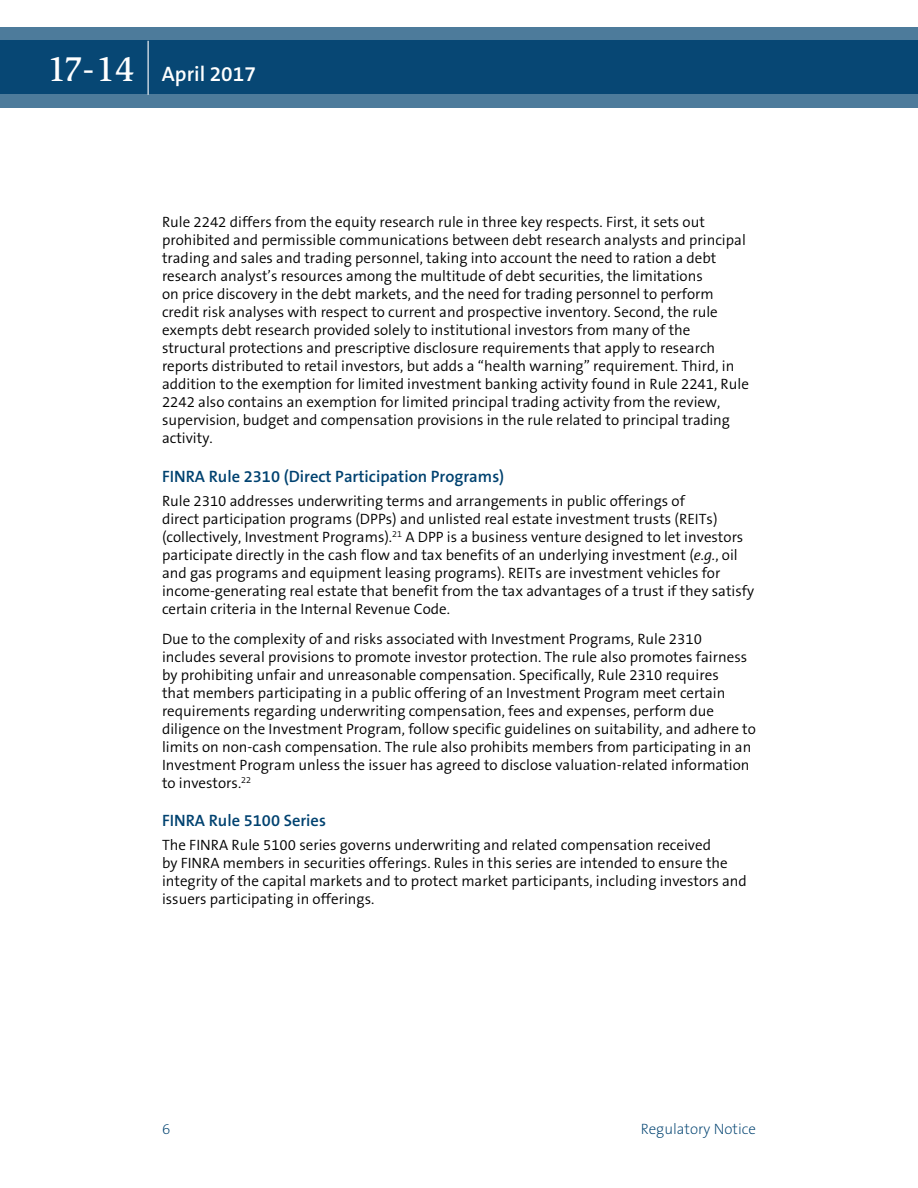
<style>
.page{position:relative;width:918px;height:1188px;background:#fff}
.page>*{position:absolute;margin:0;border:0;box-sizing:border-box;transform-origin:0 0}
.t1{font:600 21px "The Sans B6";color:#fff}
.head_sub{font:600 16.5px "The Sans B6";color:#004270}
.text{font:300 15px/18px "The Sans B4";color:#000}
.t2{font:200 15px "The Sans B2";color:#004270}
.s1{font-family:"Slimbach LT";font-weight:500;font-size:36px}
.s2{font-style:italic}
</style>
<div class="page">
<svg style="left:0;top:27px;width:918px;height:81px;background:#1e5881"></svg>
<hr style="left:148px;top:41px;width:1px;height:54px;background:#fff">
<h1 class="t1" style="left:47px;top:63px;width:210px"><span class="s1">17-14</span> April 2017</h1>
<p class="text" style="left:162px;top:213px;width:588px">Rule 2242 differs from the equity research rule in three key respects. First, it sets out prohibited and permissible communications between debt research analysts and principal trading and sales and trading personnel, taking into account the need to ration a debt research analyst’s resources among the multitude of debt securities, the limitations<br>on price discovery in the debt markets, and the need for trading personnel to perform credit risk analyses with respect to current and prospective inventory. Second, the rule exempts debt research provided solely to institutional investors from many of the structural protections and prescriptive disclosure requirements that apply to research reports distributed to retail investors, but adds a “health warning” requirement. Third, in addition to the exemption for limited investment banking activity found in Rule 2241, Rule 2242 also contains an exemption for limited principal trading activity from the review, supervision, budget and compensation provisions in the rule related to principal trading activity.</p>
<p class="head_sub" style="left:162px;top:467px;width:344px">FINRA Rule 2310 (Direct Participation Programs)</p>
<p class="text" style="left:162px;top:492px;width:594px">Rule 2310 addresses underwriting terms and arrangements in public offerings of<br>direct participation programs (DPPs) and unlisted real estate investment trusts (REITs) (collectively, Investment Programs).<sup>21</sup> A DPP is a business venture designed to let investors participate directly in the cash flow and tax benefits of an underlying investment (<span class="s2">e.g.</span>, oil and gas programs and equipment leasing programs). REITs are investment vehicles for income-generating real estate that benefit from the tax advantages of a trust if they satisfy certain criteria in the Internal Revenue Code.</p>
<p class="text" style="left:162px;top:630px;width:596px">Due to the complexity of and risks associated with Investment Programs, Rule 2310 includes several provisions to promote investor protection. The rule also promotes fairness by prohibiting unfair and unreasonable compensation. Specifically, Rule 2310 requires<br>that members participating in a public offering of an Investment Program meet certain requirements regarding underwriting compensation, fees and expenses, perform due diligence on the Investment Program, follow specific guidelines on suitability, and adhere to limits on non-cash compensation. The rule also prohibits members from participating in an Investment Program unless the issuer has agreed to disclose valuation-related information to investors.<sup>22</sup></p>
<p class="head_sub" style="left:162px;top:812px;width:166px">FINRA Rule 5100 Series</p>
<p class="text" style="left:162px;top:837px;width:587px">The FINRA Rule 5100 series governs underwriting and related compensation received<br>by FINRA members in securities offerings. Rules in this series are intended to ensure the integrity of the capital markets and to protect market participants, including investors and issuers participating in offerings.</p>
<p class="t2" style="left:162px;top:1121px;width:10px">6</p>
<p class="t2" style="left:641px;top:1121px;width:117px">Regulatory Notice</p>
</div>
